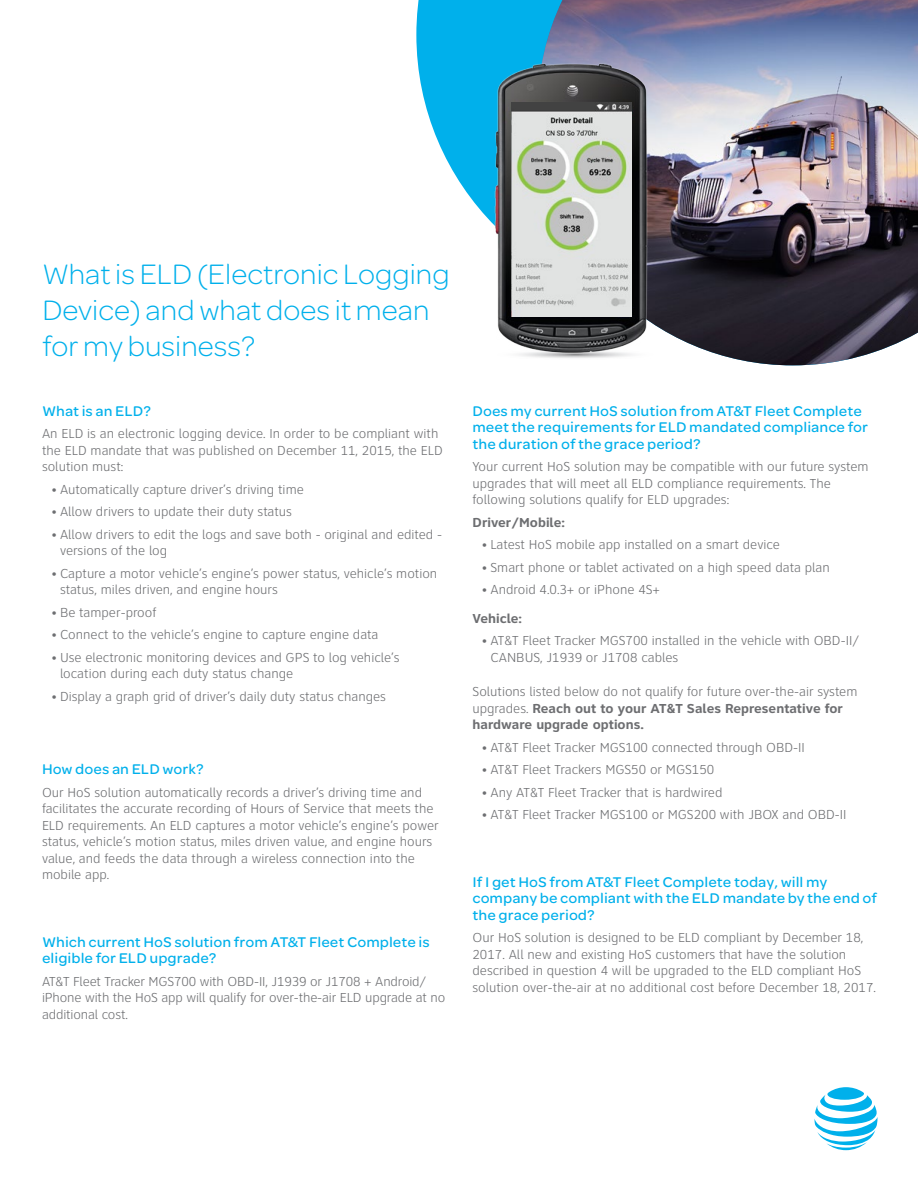
<style>
.page{position:relative;width:918px;height:1188px;background:#fff}
.page>*{position:absolute;margin:0;border:0;box-sizing:border-box;transform-origin:0 0}
.t1{font:30px/36px "Omnes ATTII Light";letter-spacing:-.02em;color:#00b0eb}
.t2{font:15px/16.5px "Omnes ATTII Medium";color:#00b0eb}
.t3{font:300 13.5px/16.5px "Clearview ATT";color:#6d6e71}
.t4{font:700 13.5px "Clearview ATT";color:#6d6e71}
.s1{font-size:12px}
.s2{font-weight:700}
</style>
<div class="page">
<svg style="left:416px;top:0;width:121px;height:207px;fill:#00b0eb"></svg>
<svg style="left:814px;top:1087px;width:64px;height:63px"></svg>
<img style="left:537px;top:0;width:381px;height:365px">
<img style="left:662px;top:336px;width:26px;height:29px">
<img style="left:478px;top:40px;width:184px;height:325px">
<img style="left:512px;top:103px;width:119px;height:214px">
<h1 class="t1" style="left:42px;top:255px;width:409px">What is ELD (Electronic Logging<br>Device) and what does it mean for my business?</h1>
<p class="t2" style="left:42px;top:402px;width:111px">What is an ELD?</p>
<p class="t3" style="left:42px;top:426px;width:402px">An ELD is an electronic logging device. In order to be compliant with the ELD mandate that was published on December 11, 2015, the ELD solution must:</p>
<p class="t3" style="left:51px;top:481px;width:254px"><span class="s1">•</span> Automatically capture driver’s driving time</p>
<p class="t3" style="left:51px;top:504px;width:242px"><span class="s1">•</span> Allow drivers to update their duty status</p>
<p class="t3" style="left:60px;top:526px;width:384px;text-indent:-9px"><span class="s1">•</span> Allow drivers to edit the logs and save both - original and edited - versions of the log</p>
<p class="t3" style="left:60px;top:565px;width:379px;text-indent:-9px"><span class="s1">•</span> Capture a motor vehicle’s engine’s power status, vehicle’s motion status, miles driven, and engine hours</p>
<p class="t3" style="left:51px;top:604px;width:107px"><span class="s1">•</span> Be tamper-proof</p>
<p class="t3" style="left:51px;top:627px;width:329px"><span class="s1">•</span> Connect to the vehicle’s engine to capture engine data</p>
<p class="t3" style="left:60px;top:649px;width:341px;text-indent:-9px"><span class="s1">•</span> Use electronic monitoring devices and GPS to log vehicle’s location during each duty status change</p>
<p class="t3" style="left:51px;top:688px;width:337px"><span class="s1">•</span> Display a graph grid of driver’s daily duty status changes</p>
<p class="t2" style="left:42px;top:760px;width:163px">How does an ELD work?</p>
<p class="t3" style="left:42px;top:784px;width:398px">Our HoS solution automatically records a driver’s driving time and facilitates the accurate recording of Hours of Service that meets the ELD requirements. An ELD captures a motor vehicle’s engine’s power status, vehicle’s motion status, miles driven value, and engine hours value, and feeds the data through a wireless connection into the mobile app.</p>
<p class="t2" style="left:42px;top:933px;width:389px">Which current HoS solution from AT&amp;T Fleet Complete is eligible for ELD upgrade?</p>
<p class="t3" style="left:42px;top:973px;width:405px">AT&amp;T Fleet Tracker MGS700 with OBD-II, J1939 or J1708 + Android/ iPhone with the HoS app will qualify for over-the-air ELD upgrade at no additional cost.</p>
<p class="t2" style="left:472px;top:402px;width:397px">Does my current HoS solution from AT&amp;T Fleet Complete meet the requirements for ELD mandated compliance for the duration of the grace period?</p>
<p class="t3" style="left:472px;top:459px;width:398px">Your current HoS solution may be compatible with our future system upgrades that will meet all ELD compliance requirements. The following solutions qualify for ELD upgrades:</p>
<p class="t4" style="left:472px;top:514px;width:94px">Driver/Mobile:</p>
<p class="t3" style="left:482px;top:537px;width:300px"><span class="s1">•</span> Latest HoS mobile app installed on a smart device</p>
<p class="t3" style="left:482px;top:559px;width:350px"><span class="s1">•</span> Smart phone or tablet activated on a high speed data plan</p>
<p class="t3" style="left:473px;top:576px;width:189px;line-height:28.5px;text-indent:9px"><span class="s1">•</span> Android 4.0.3+ or iPhone 4S+<br><span class="s2">Vehicle:</span></p>
<p class="t3" style="left:490px;top:633px;width:370px;text-indent:-9px"><span class="s1">•</span> AT&amp;T Fleet Tracker MGS700 installed in the vehicle with OBD-II/<br>CANBUS, J1939 or J1708 cables</p>
<p class="t3" style="left:473px;top:684px;width:386px">Solutions listed below do not qualify for future over-the-air system upgrades. <span class="s2">Reach out to your AT&amp;T Sales Representative for hardware upgrade options.</span></p>
<p class="t3" style="left:482px;top:739px;width:325px"><span class="s1">•</span> AT&amp;T Fleet Tracker MGS100 connected through OBD-II</p>
<p class="t3" style="left:482px;top:762px;width:234px"><span class="s1">•</span> AT&amp;T Fleet Trackers MGS50 or MGS150</p>
<p class="t3" style="left:482px;top:784px;width:242px"><span class="s1">•</span> Any AT&amp;T Fleet Tracker that is hardwired</p>
<p class="t3" style="left:482px;top:807px;width:367px"><span class="s1">•</span> AT&amp;T Fleet Tracker MGS100 or MGS200 with JBOX and OBD-II</p>
<p class="t2" style="left:472px;top:873px;width:406px">If I get HoS from AT&amp;T Fleet Complete today, will my company be compliant with the ELD mandate by the end of the grace period?</p>
<p class="t3" style="left:472px;top:930px;width:405px">Our HoS solution is designed to be ELD compliant by December 18, 2017. All new and existing HoS customers that have the solution described in question 4 will be upgraded to the ELD compliant HoS solution over-the-air at no additional cost before December 18, 2017.</p>
</div>
